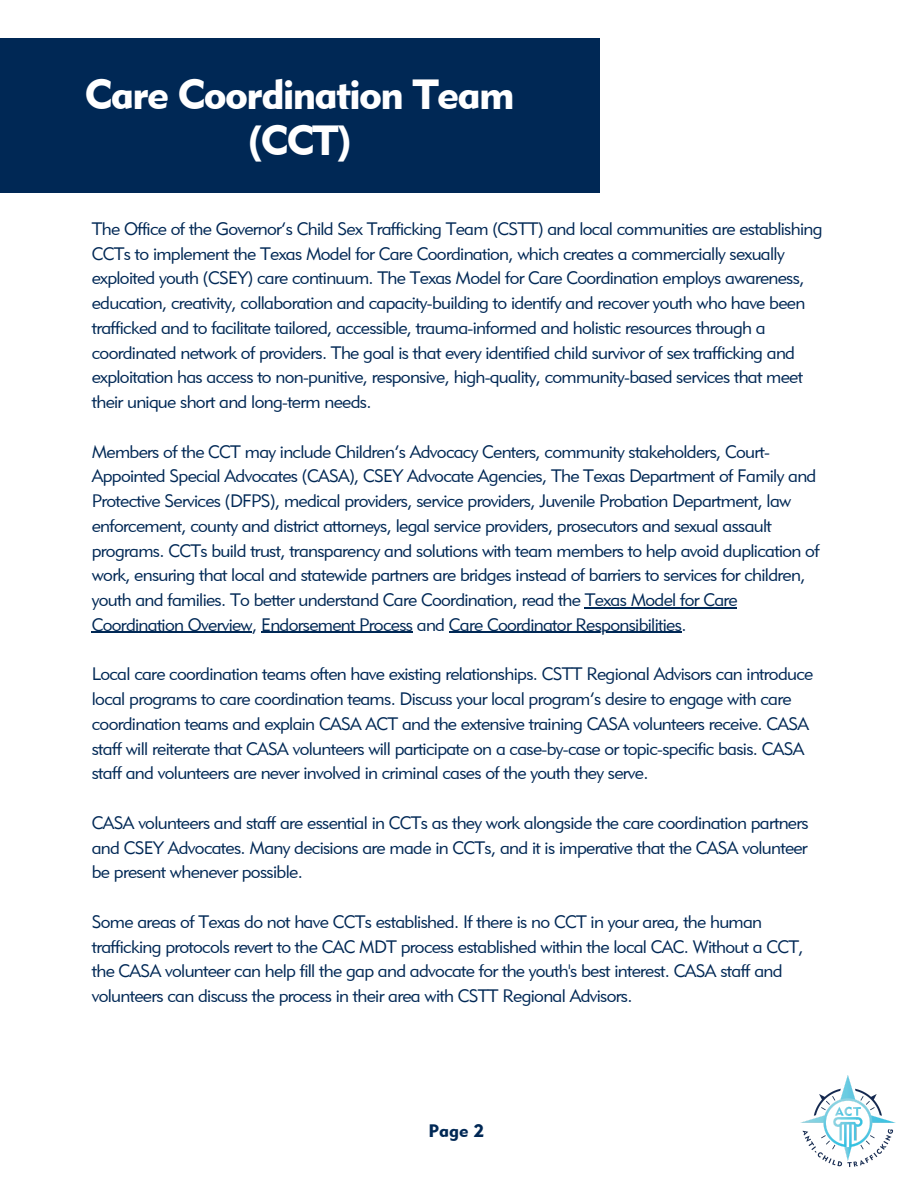
<style>
.page{position:relative;width:918px;height:1188px;background:#fff}
.page>*{position:absolute;margin:0;border:0;box-sizing:border-box;transform-origin:0 0}
.t1{font:42px/46.2px "Geometric 415 BT Black A";letter-spacing:-.035em;color:#fff;text-align:center}
.t2{font:18px/24.8px "Geometric 415 BT Lite A";letter-spacing:-.035em;color:#002855}
.t3{font:18px "Geometric 415 BT Black A";color:#002855}
</style>
<div class="page">
<div style="left:0;top:39px;width:599px;height:154px;background:#002855"></div>
<hr style="left:585px;top:607px;width:152px;height:1px;background:#002855">
<hr style="left:92px;top:632px;width:160px;height:1px;background:#002855">
<hr style="left:261px;top:632px;width:151px;height:1px;background:#002855">
<hr style="left:449px;top:632px;width:232px;height:1px;background:#002855">
<img style="left:800px;top:1075px;width:96px;height:93px">
<p class="t1" style="left:85px;top:70px;width:431px">Care Coordination Team (CCT)</p>
<h1 class="t2" style="left:92px;top:216px;width:732px">The Office of the Governor’s Child Sex Trafficking Team (CSTT) and local communities are establishing CCTs to implement the Texas Model for Care Coordination, which creates a commercially sexually exploited youth (CSEY) care continuum. The Texas Model for Care Coordination employs awareness, education, creativity, collaboration and capacity-building to identify and recover youth who have been trafficked and to facilitate tailored, accessible, trauma-informed and holistic resources through a coordinated network of providers. The goal is that every identified child survivor of sex trafficking and exploitation has access to non-punitive, responsive, high-quality, community-based services that meet their unique short and long-term needs.</h1>
<p class="t2" style="left:92px;top:439px;width:729px">Members of the CCT may include Children’s Advocacy Centers, community stakeholders, Court-Appointed Special Advocates (CASA), CSEY Advocate Agencies, The Texas Department of Family and Protective Services (DFPS), medical providers, service providers, Juvenile Probation Department, law enforcement, county and district attorneys, legal service providers, prosecutors and sexual assault programs. CCTs build trust, transparency and solutions with team members to help avoid duplication of work, ensuring that local and statewide partners are bridges instead of barriers to services for children, youth and families. To better understand Care Coordination, read the Texas Model for Care Coordination Overview, Endorsement Process and Care Coordinator Responsibilities.</p>
<p class="t2" style="left:92px;top:661px;width:723px">Local care coordination teams often have existing relationships. CSTT Regional Advisors can introduce local programs to care coordination teams. Discuss your local program’s desire to engage with care coordination teams and explain CASA ACT and the extensive training CASA volunteers receive. CASA staff will reiterate that CASA volunteers will participate on a case-by-case or topic-specific basis. CASA staff and volunteers are never involved in criminal cases of the youth they serve.</p>
<p class="t2" style="left:92px;top:810px;width:718px;text-align:justify">CASA volunteers and staff are essential in CCTs as they work alongside the care coordination partners and CSEY Advocates. Many decisions are made in CCTs, and it is imperative that the CASA volunteer be present whenever possible.</p>
<p class="t2" style="left:92px;top:909px;width:713px">Some areas of Texas do not have CCTs established. If there is no CCT in your area, the human trafficking protocols revert to the CAC MDT process established within the local CAC. Without a CCT, the CASA volunteer can help fill the gap and advocate for the youth's best interest. CASA staff and volunteers can discuss the process in their area with CSTT Regional Advisors.</p>
<p class="t3" style="left:429px;top:1120px;width:57px">Page 2</p>
</div>
